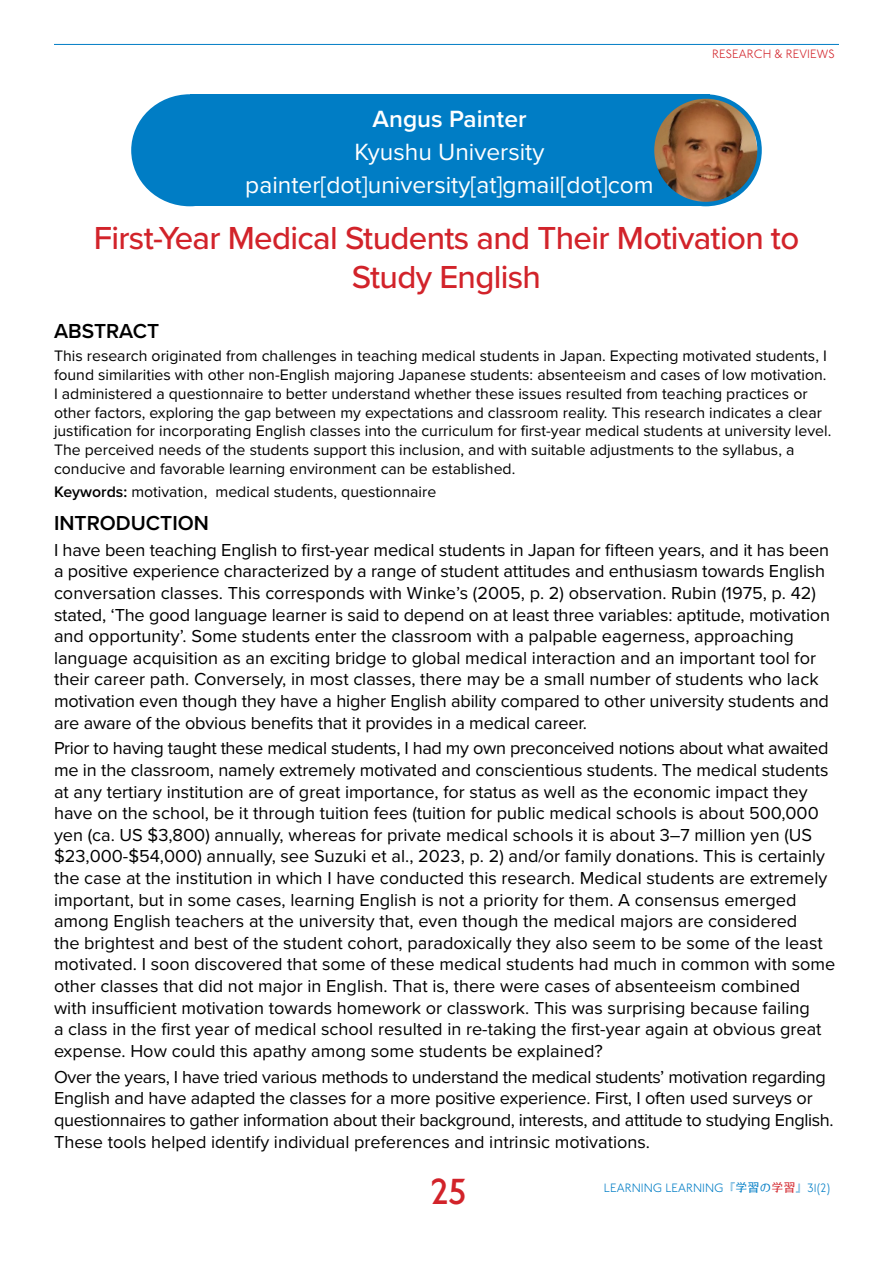
<style>
.page{position:relative;width:893px;height:1263px;background:#fff}
.page>*{position:absolute;margin:0;border:0;box-sizing:border-box;transform-origin:0 0}
.t1{font:500 36px "P22 Underground";color:#d2232a}
.t2{font:500 33px/39.6px "Proxima Nova";letter-spacing:-.02em;color:#d2232a;text-align:center}
.t3{font:24.3px/32.7px "Proxima Nova";color:#fff;text-align:center}
.t4{font:600 24.3px "Proxima Nova";color:#fff}
.t5{font:600 21px "Proxima Nova";color:#000}
.t6{font:18px/21.6px "Proxima Nova";color:#000}
.t7{font:18px/21.6px "Proxima Nova";letter-spacing:-.02em;color:#000}
.t8{font:15.75px/18.9px "Proxima Nova";color:#000}
.t9{font:300 12px "P22 Underground";color:#007dc5}
.t10{font:300 12px "P22 Underground";color:#d2232a}
.s1{font-weight:600}
.s2{font-family:"AB hiro";font-weight:400}
.s3{font-family:"AB hiro";font-weight:400;color:#d2232a}
</style>
<div class="page">
<hr style="left:54px;top:44px;width:785px;height:1px;background:#007dc5">
<div style="left:190px;top:94px;width:519px;height:112px;background:#007dc5"></div>
<div style="left:133px;top:97px;width:113px;height:107px;background:#007dc5;border-radius:50%"></div>
<div style="left:131px;top:94px;width:117px;height:112px;border:5px solid #007dc5;border-radius:50%"></div>
<img style="left:656px;top:97px;width:103px;height:107px">
<div style="left:650px;top:94px;width:112px;height:112px;border:5px solid #007dc5;border-radius:50%"></div>
<h3 class="t4" style="left:373px;top:101px;width:155px">Angus Painter</h3>
<h3 class="t3" style="left:245px;top:135px;width:410px">Kyushu University painter[dot]university[at]gmail[dot]com</h3>
<p class="t10" style="left:712px;top:47px;width:124px">RESEARCH &amp; REVIEWS</p>
<h2 class="t2" style="left:94px;top:217px;width:707px">First-Year Medical Students and Their Motivation to<br>Study English</h2>
<p class="t5" style="left:54px;top:315px;width:107px">ABSTRACT</p>
<p class="t8" style="left:54px;top:345px;width:779px">This research originated from challenges in teaching medical students in Japan. Expecting motivated students, I found similarities with other non-English majoring Japanese students: absenteeism and cases of low motivation.<br>I administered a questionnaire to better understand whether these issues resulted from teaching practices or other factors, exploring the gap between my expectations and classroom reality. This research indicates a clear justification for incorporating English classes into the curriculum for first-year medical students at university level.<br>The perceived needs of the students support this inclusion, and with suitable adjustments to the syllabus, a conducive and favorable learning environment can be established.</p>
<p class="t8" style="left:54px;top:482px;width:384px"><span class="s1">Keywords:</span> motivation, medical students, questionnaire</p>
<p class="t5" style="left:54px;top:507px;width:157px">INTRODUCTION</p>
<p class="t6" style="left:54px;top:538px;width:778px">I have been teaching English to first-year medical students in Japan for fifteen years, and it has been a positive experience characterized by a range of student attitudes and enthusiasm towards English conversation classes. This corresponds with Winke’s (2005, p. 2) observation. Rubin (1975, p. 42) stated, ‘The good language learner is said to depend on at least three variables: aptitude, motivation and opportunity’. Some students enter the classroom with a palpable eagerness, approaching language acquisition as an exciting bridge to global medical interaction and an important tool for their career path. Conversely, in most classes, there may be a small number of students who lack motivation even though they have a higher English ability compared to other university students and are aware of the obvious benefits that it provides in a medical career.</p>
<p class="t6" style="left:54px;top:737px;width:783px">Prior to having taught these medical students, I had my own preconceived notions about what awaited me in the classroom, namely extremely motivated and conscientious students. The medical students at any tertiary institution are of great importance, for status as well as the economic impact they have on the school, be it through tuition fees (tuition for public medical schools is about 500,000 yen (ca. US $3,800) annually, whereas for private medical schools it is about 3–7 million yen (US $23,000-$54,000) annually, see Suzuki et al., 2023, p. 2) and/or family donations. This is certainly the case at the institution in which I have conducted this research. Medical students are extremely important, but in some cases, learning English is not a priority for them. A consensus emerged among English teachers at the university that, even though the medical majors are considered<br>the brightest and best of the student cohort, paradoxically they also seem to be some of the least motivated. I soon discovered that some of these medical students had much in common with some other classes that did not major in English. That is, there were cases of absenteeism combined with insufficient motivation towards homework or classwork. This was surprising because failing<br>a class in the first year of medical school resulted in re-taking the first-year again at obvious great expense. How could this apathy among some students be explained?</p>
<p class="t7" style="left:54px;top:1065px;width:781px">Over the years, I have tried various methods to understand the medical students’ motivation regarding English and have adapted the classes for a more positive experience. First, I often used surveys or questionnaires to gather information about their background, interests, and attitude to studying English.<br>These tools helped identify individual preferences and intrinsic motivations.</p>
<h1 class="t1" style="left:431px;top:1172px;width:36px">25</h1>
<p class="t9" style="left:604px;top:1181px;width:228px">LEARNING LEARNING<span class="s2">『学習の</span><span class="s3">学習</span><span class="s2">』</span>31(2)</p>
</div>
